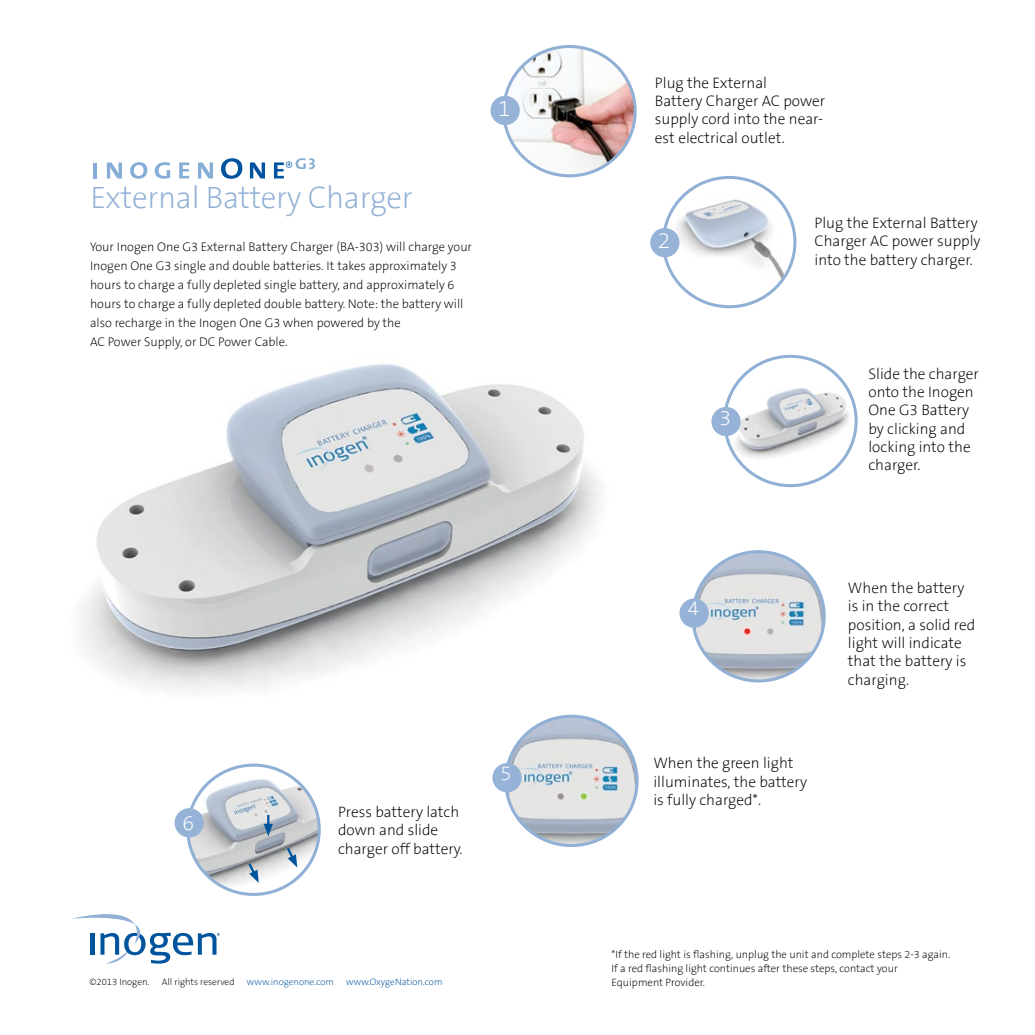
<style>
.page{position:relative;width:1035px;height:1035px;background:#fff}
.page>*{position:absolute;margin:0;border:0;box-sizing:border-box;transform-origin:0 0}
.t1{font:200 31.25px "The Sans B2";letter-spacing:-.01em;color:#91b0d5}
.t2{font:200 22.5px "The Sans B2";color:#fff}
.t3{font:200 21.25px "The Sans B2";color:#fff}
.t4{font:200 20.25px "The Sans B2";color:#fff}
.t5{font:200 15.25px/18.4px "The Sans B2";color:#000}
.t6{font:200 12.62px/18.9px "The Sans B2";color:#000}
.t7{font:200 10.75px/14px "The Sans B2";color:#000}
.t8{font:200 9.5px "The Sans B2";color:#00549e}
.t9{font:200 9.5px "The Sans B2";color:#000}
</style>
<div class="page">
<img style="left:81px;top:364px;width:519px;height:352px">
<hr style="left:93px;top:163px;width:4px;height:15px;background:#85add5">
<svg style="left:107px;top:162px;width:15px;height:16px"></svg>
<svg style="left:130px;top:162px;width:17px;height:17px"></svg>
<svg style="left:155px;top:162px;width:15px;height:17px"></svg>
<svg style="left:179px;top:162px;width:10px;height:16px"></svg>
<svg style="left:198px;top:162px;width:15px;height:16px"></svg>
<svg style="left:250px;top:162px;width:15px;height:16px"></svg>
<svg style="left:221px;top:158px;width:21px;height:21px"></svg>
<svg style="left:274px;top:158px;width:41px;height:20px"></svg>
<svg style="left:72px;top:914px;width:148px;height:50px"></svg>
<img style="left:505px;top:47px;width:129px;height:129px">
<div style="left:502px;top:45px;width:135px;height:132px;border:3px solid #91b0d5;border-radius:50%"></div>
<img style="left:664px;top:180px;width:131px;height:105px">
<div style="left:662px;top:176px;width:134px;height:132px;border:3px solid #91b0d5;border-radius:50%"></div>
<img style="left:726px;top:359px;width:128px;height:127px">
<div style="left:723px;top:355px;width:135px;height:132px;border:3px solid #91b0d5;border-radius:50%"></div>
<img style="left:695px;top:552px;width:129px;height:127px">
<div style="left:691px;top:550px;width:135px;height:133px;border:3px solid #91b0d5;border-radius:50%"></div>
<img style="left:507px;top:716px;width:128px;height:130px">
<div style="left:504px;top:715px;width:135px;height:132px;border:3px solid #91b0d5;border-radius:50%"></div>
<img style="left:190px;top:765px;width:129px;height:129px">
<div style="left:186px;top:764px;width:135px;height:132px;border:3px solid #91b0d5;border-radius:50%"></div>
<div style="left:490px;top:96px;width:30px;height:29px;background:#96b3d7;border-radius:50%"></div>
<div style="left:650px;top:228px;width:30px;height:29px;background:#96b3d7;border-radius:50%"></div>
<div style="left:711px;top:407px;width:30px;height:29px;background:#96b3d7;border-radius:50%"></div>
<div style="left:680px;top:598px;width:29px;height:30px;background:#96b3d7;border-radius:50%"></div>
<div style="left:492px;top:763px;width:30px;height:29px;background:#96b3d7;border-radius:50%"></div>
<div style="left:175px;top:808px;width:29px;height:29px;background:#96b3d7;border-radius:50%"></div>
<svg style="left:264px;top:815px;width:9px;height:21px"></svg>
<svg style="left:246px;top:861px;width:13px;height:22px"></svg>
<svg style="left:285px;top:845px;width:12px;height:23px"></svg>
<h1 class="t1" style="left:91px;top:182px;width:324px">External Battery Charger</h1>
<p class="t6" style="left:90px;top:238px;width:384px">Your Inogen One G3 External Battery Charger (BA-303) will charge your Inogen One G3 single and double batteries. It takes approximately 3 hours to charge a fully depleted single battery, and approximately 6 hours to charge a fully depleted double battery. Note: the battery will also recharge in the Inogen One G3 when powered by the<br>AC Power Supply, or DC Power Cable.</p>
<h2 class="t2" style="left:498px;top:97px;width:14px">1</h2>
<h3 class="t3" style="left:182px;top:812px;width:13px">6</h3>
<p class="t5" style="left:338px;top:803px;width:126px">Press battery latch down and slide charger off battery.</p>
<h3 class="t4" style="left:501px;top:763px;width:13px">5</h3>
<p class="t9" style="left:89px;top:977px;width:62px">©2013 Inogen.</p>
<p class="t9" style="left:162px;top:977px;width:74px">All rights reserved</p>
<p class="t8" style="left:247px;top:977px;width:88px">www.inogenone.com</p>
<p class="t8" style="left:346px;top:977px;width:98px">www.OxygeNation.com</p>
<p class="t5" style="left:655px;top:74px;width:172px">Plug the External<br>Battery Charger AC power supply cord into the near&shy;est electrical outlet.</p>
<h2 class="t2" style="left:658px;top:229px;width:14px">2</h2>
<h3 class="t3" style="left:719px;top:407px;width:13px">3</h3>
<p class="t5" style="left:815px;top:214px;width:168px">Plug the External Battery<br>Charger AC power supply into the battery charger.</p>
<p class="t5" style="left:868px;top:365px;width:112px">Slide the charger onto the Inogen<br>One G3 Battery by clicking and locking into the charger.</p>
<h3 class="t4" style="left:688px;top:598px;width:13px">4</h3>
<p class="t5" style="left:653px;top:755px;width:155px">When the green light illuminates, the battery is fully charged*.</p>
<p class="t5" style="left:848px;top:579px;width:129px">When the battery is in the correct position, a solid red light will indicate that the battery is charging.</p>
<p class="t7" style="left:611px;top:948px;width:340px">*If the red light is flashing, unplug the unit and complete steps 2-3 again.<br>If a red flashing light continues after these steps, contact your<br>Equipment Provider.</p>
</div>
